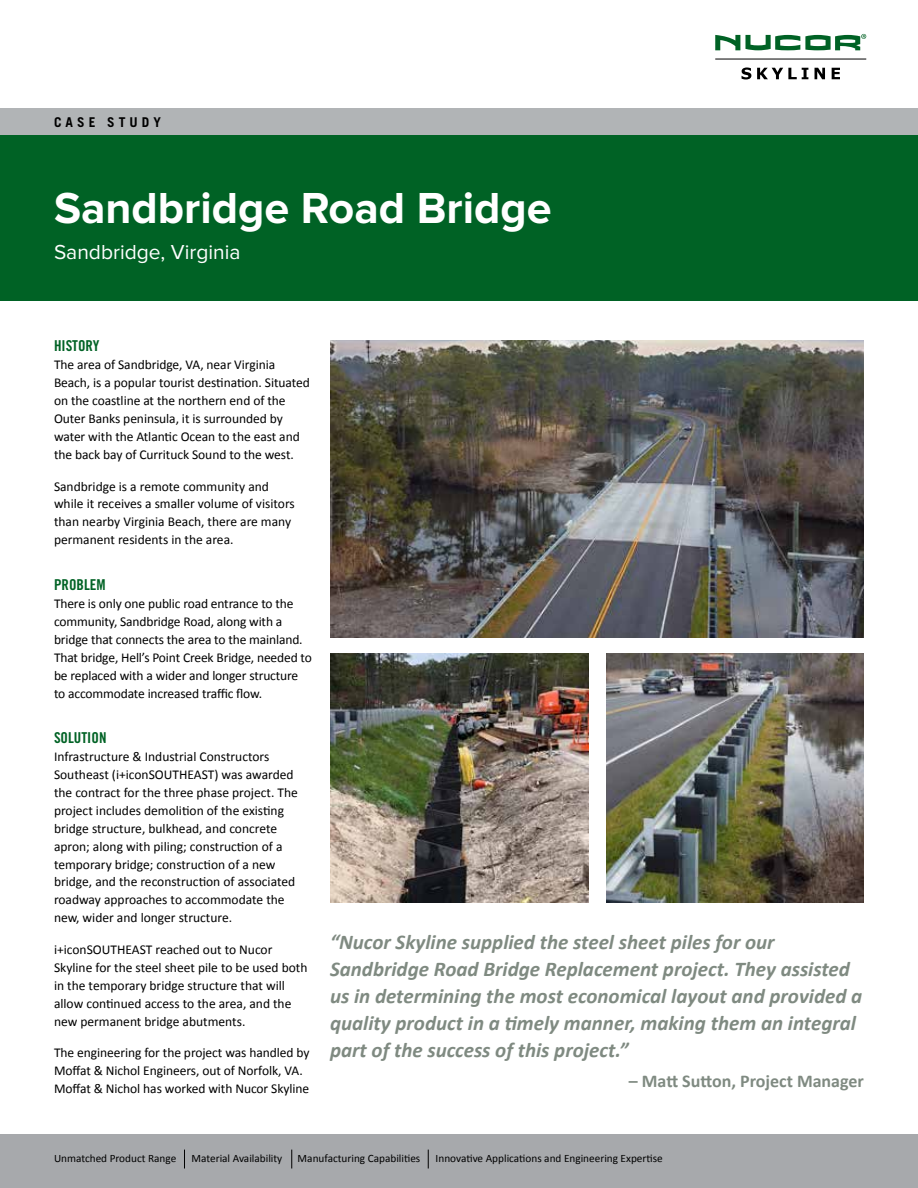
<style>
.page{position:relative;width:918px;height:1188px;background:#fff}
.page>*{position:absolute;margin:0;border:0;box-sizing:border-box;transform-origin:0 0}
.t1{font:700 45px "Proxima Nova";color:#fff}
.t2{font:italic 700 21px/27px "Calibri";color:#7f8a81}
.t3{font:21px "Proxima Nova";color:#fff}
.t4{font:700 18px "Calibri";color:#7f8a81}
.t5{font:15px "Trade Gothic LT Std Bd Cn 20";color:#006225}
.t6{font:13.5px/18px "Calibri";letter-spacing:-.005em;color:#000}
.t7{font:700 13.5px "Trade Gothic LT Std";letter-spacing:.3em;color:#000}
.t8{font:11.25px "Calibri";color:#000}
</style>
<div class="page">
<div style="left:0;top:1134px;width:918px;height:54px;background:#a7a9ac"></div>
<svg style="left:184px;top:1150px;width:1px;height:18px"></svg>
<svg style="left:291px;top:1150px;width:1px;height:18px"></svg>
<svg style="left:428px;top:1150px;width:1px;height:18px"></svg>
<div style="left:0;top:112px;width:918px;height:189px;background:#006225"></div>
<svg style="left:742px;top:68px;width:9px;height:11px"></svg>
<svg style="left:757px;top:68px;width:51px;height:11px"></svg>
<svg style="left:815px;top:68px;width:10px;height:11px"></svg>
<svg style="left:832px;top:68px;width:8px;height:11px"></svg>
<svg style="left:715px;top:34px;width:151px;height:16px"></svg>
<hr style="left:715px;top:59px;width:151px;height:1px;background:#000">
<div style="left:0;top:108px;width:918px;height:27px;background:#b1b4b6"></div>
<img style="left:330px;top:340px;width:534px;height:297px">
<img style="left:606px;top:653px;width:258px;height:250px">
<img style="left:330px;top:653px;width:258px;height:250px">
<p class="t7" style="left:54px;top:113px;width:108px">CASE STUDY</p>
<h1 class="t1" style="left:54px;top:188px;width:499px">Sandbridge Road Bridge</h1>
<h2 class="t3" style="left:54px;top:243px;width:188px">Sandbridge, Virginia</h2>
<p class="t5" style="left:54px;top:337px;width:47px">HISTORY</p>
<p class="t6" style="left:54px;top:356px;width:257px">The area of Sandbridge, VA, near Virginia Beach, is a popular tourist destination. Situated on the coastline at the northern end of the Outer Banks peninsula, it is surrounded by water with the Atlantic Ocean to the east and the back bay of Currituck Sound to the west.</p>
<p class="t6" style="left:54px;top:477px;width:242px">Sandbridge is a remote community and while it receives a smaller volume of visitors than nearby Virginia Beach, there are many permanent residents in the area.</p>
<p class="t5" style="left:54px;top:575px;width:53px">PROBLEM</p>
<p class="t6" style="left:54px;top:594px;width:259px">There is only one public road entrance to the community, Sandbridge Road, along with a bridge that connects the area to the mainland.<br>That bridge, Hell’s Point Creek Bridge, needed to be replaced with a wider and longer structure to accommodate increased traffic flow.</p>
<p class="t5" style="left:54px;top:728px;width:54px">SOLUTION</p>
<p class="t6" style="left:54px;top:747px;width:245px">Infrastructure &amp; Industrial Constructors Southeast (i+iconSOUTHEAST) was awarded the contract for the three phase project. The project includes demolition of the existing bridge structure, bulkhead, and concrete apron; along with piling; construction of a temporary bridge; construction of a new bridge, and the reconstruction of associated roadway approaches to accommodate the new, wider and longer structure.</p>
<p class="t6" style="left:54px;top:941px;width:255px">i+iconSOUTHEAST reached out to Nucor Skyline for the steel sheet pile to be used both in the temporary bridge structure that will allow continued access to the area, and the new permanent bridge abutments.</p>
<p class="t6" style="left:54px;top:1044px;width:257px">The engineering for the project was handled by<br>Moffat &amp; Nichol Engineers, out of Norfolk, VA.<br>Moffat &amp; Nichol has worked with Nucor Skyline</p>
<p class="t2" style="left:330px;top:929px;width:534px">“Nucor Skyline supplied the steel sheet piles for our Sandbridge Road Bridge Replacement project. They assisted us in determining the most economical layout and provided a quality product in a timely manner, making them an integral part of the success of this project.”</p>
<h3 class="t4" style="left:629px;top:1069px;width:237px">– Matt Sutton, Project Manager</h3>
<p class="t8" style="left:54px;top:1151px;width:124px">Unmatched Product Range</p>
<p class="t8" style="left:192px;top:1151px;width:92px">Material Availability</p>
<p class="t8" style="left:298px;top:1151px;width:124px">Manufacturing Capabilities</p>
<p class="t8" style="left:436px;top:1151px;width:229px">Innovative Applications and Engineering Expertise</p>
</div>
